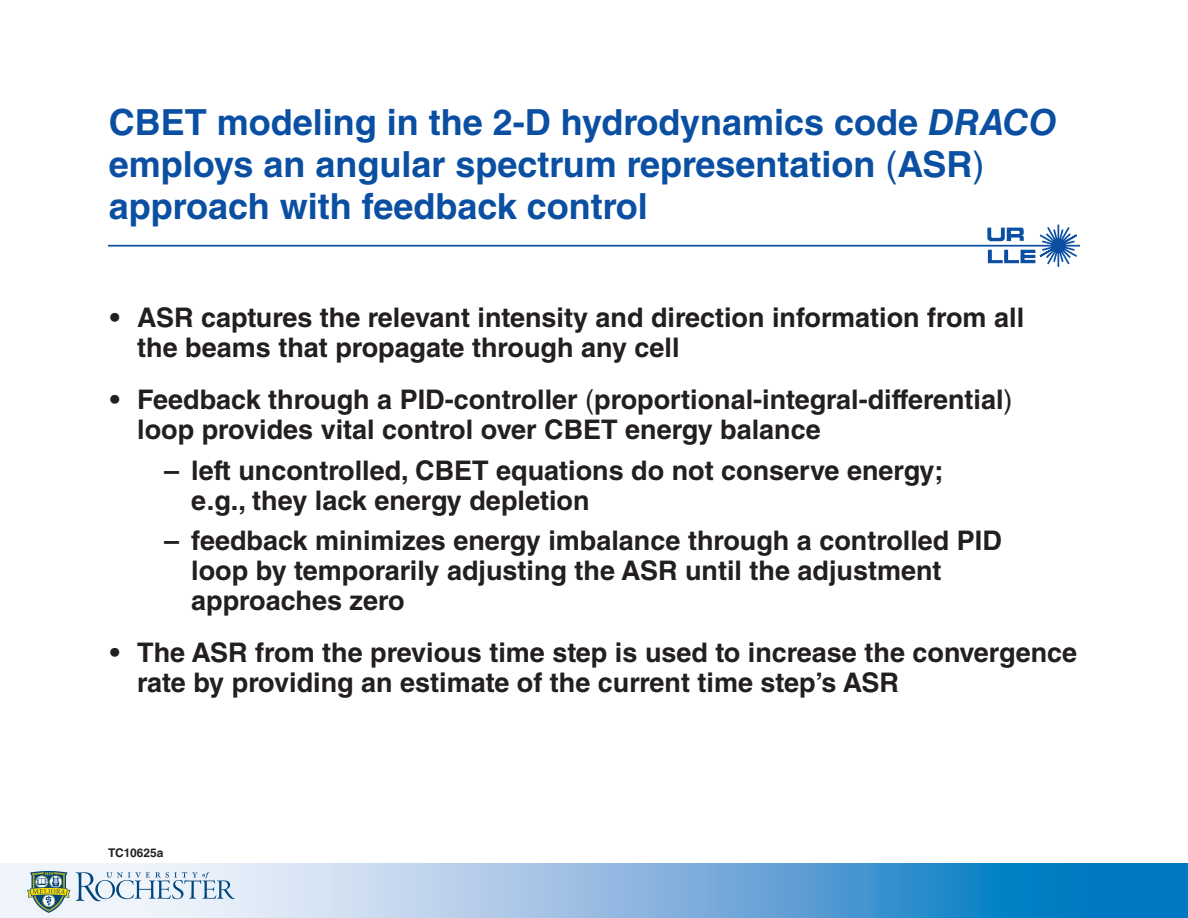
<style>
.page{position:relative;width:1188px;height:918px;background:#fff}
.page>*{position:absolute;margin:0;border:0;box-sizing:border-box;transform-origin:0 0}
.t1{font:700 36px/42px "Helvetica LT Std";color:#0a4fa2}
.t2{font:700 27px/30px "Helvetica LT Std";color:#231f20}
.t3{font:700 12px "Helvetica LT Std";color:#231f20}
.s1{font-style:italic}
.s2{font-weight:400}
</style>
<div class="page">
<svg style="left:987px;top:224px;width:92px;height:43px"></svg>
<hr style="left:108px;top:245px;width:972px;height:2px;background:#0a4fa2">
<svg style="left:0;top:864px;width:1188px;height:54px;background:#77b1dc"></svg>
<svg style="left:27px;top:871px;width:208px;height:42px"></svg>
<p class="t1" style="left:109px;top:100px;width:950px">CBET modeling in the 2-D hydrodynamics code <span class="s1">DRACO </span>employs an angular spectrum representation <span class="s2">(</span>ASR<span class="s2">) </span>approach with feedback control</p>
<p class="t2" style="left:110px;top:302px;width:915px">• ASR captures the relevant intensity and direction information from all</p>
<p class="t2" style="left:137px;top:332px;width:544px">the beams that propagate through any cell</p>
<p class="t2" style="left:110px;top:384px;width:904px">• Feedback through a PID-controller <span class="s2">(</span>proportional-integral-differential<span class="s2">)</span></p>
<p class="t2" style="left:137px;top:414px;width:685px">loop provides vital control over CBET energy balance</p>
<p class="t2" style="left:164px;top:455px;width:781px">– left uncontrolled, CBET equations do not conserve energy;</p>
<p class="t2" style="left:191px;top:485px;width:400px">e.g., they lack energy depletion</p>
<p class="t2" style="left:164px;top:525px;width:839px">– feedback minimizes energy imbalance through a controlled PID</p>
<p class="t2" style="left:191px;top:555px;width:752px">loop by temporarily adjusting the ASR until the adjustment approaches zero</p>
<p class="t2" style="left:137px;top:637px;width:942px;text-indent:-27px">• The ASR from the previous time step is used to increase the convergence rate by providing an estimate of the current time step’s ASR</p>
<p class="t3" style="left:108px;top:846px;width:57px">TC10625a</p>
</div>
